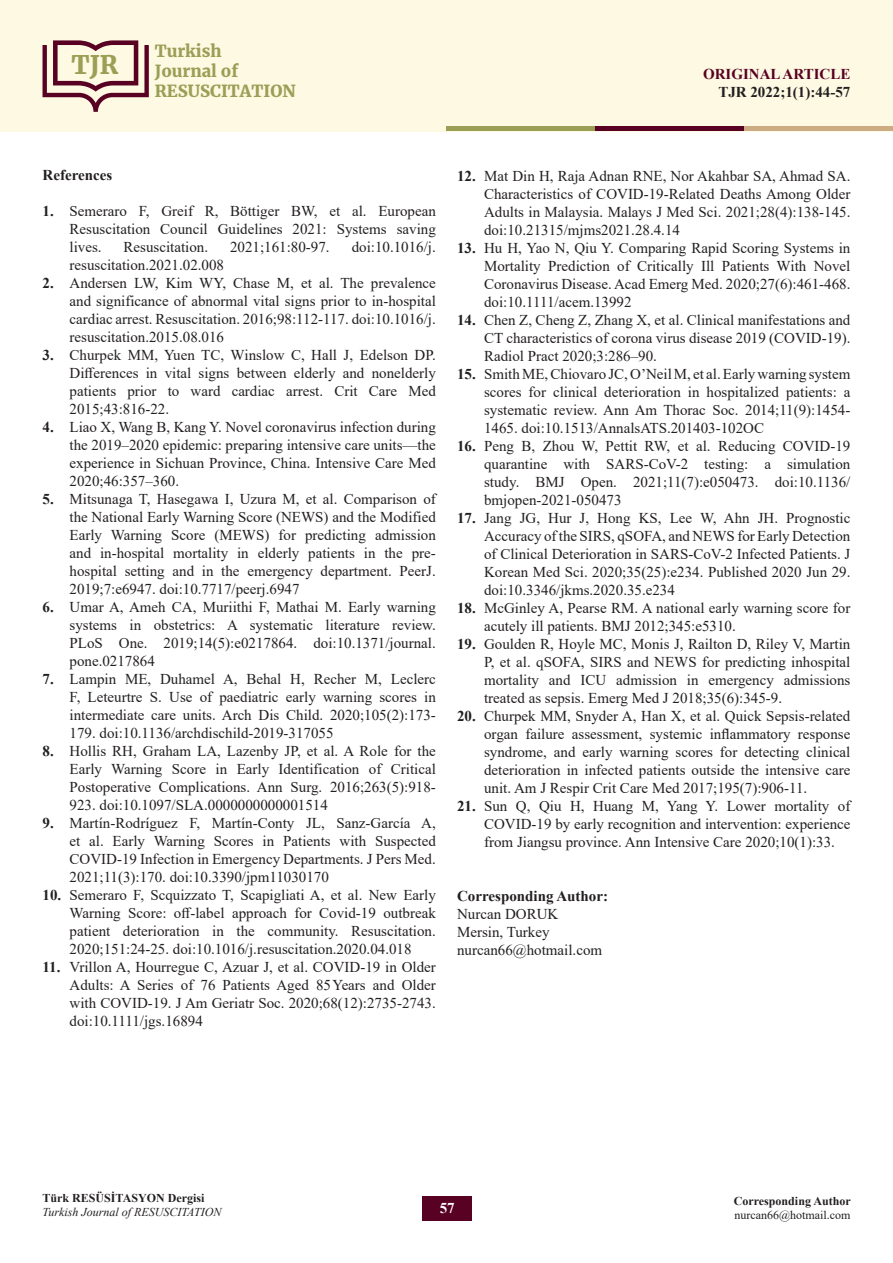
<style>
.page{position:relative;width:893px;height:1263px;background:#fff}
.page>*{position:absolute;margin:0;border:0;box-sizing:border-box;transform-origin:0 0}
.t1{font:900 25.35px "Merriweather";color:#9b9f55}
.t2{font:900 16.5px/19.8px "Merriweather";color:#9b9e55}
.t3{font:15px/18px "Times New Roman";color:#231f20;text-align:justify}
.t4{font:700 15px "Times New Roman";color:#231f20}
.t5{font:700 15px "Times New Roman";color:#580122}
.t6{font:700 15px "Times New Roman";color:#fff}
.t7{font:700 12px "Times New Roman";color:#231f20}
.t8{font:italic 12px "Times New Roman";color:#231f20}
.t9{font:12px "Times New Roman";color:#231f20}
.s1{font-weight:700}
</style>
<div class="page">
<div style="left:0;top:0;width:893px;height:131px;background:#fdf9e2"></div>
<svg style="left:43px;top:40px;width:106px;height:72px"></svg>
<div style="left:446px;top:126px;width:149px;height:5px;background:#9b9f55"></div>
<div style="left:595px;top:126px;width:149px;height:5px;background:#580122"></div>
<div style="left:744px;top:126px;width:149px;height:5px;background:#cdab83"></div>
<div style="left:422px;top:1196px;width:50px;height:24px;background:#580122"></div>
<h1 class="t1" style="left:72px;top:47px;width:48px">TJR</h1>
<p class="t2" style="left:155px;top:41px;width:142px">Turkish<br>Journal of<br>RESUSCITATION</p>
<p class="t5" style="left:703px;top:63px;width:149px">ORIGINAL ARTICLE</p>
<p class="t4" style="left:718px;top:81px;width:134px">TJR 2022;1(1):44-57</p>
<p class="t4" style="left:43px;top:164px;width:71px">References</p>
<p class="t3" style="left:70px;top:202px;width:368px;text-indent:-27px"><span class="s1">1.</span> Semeraro F, Greif R, Böttiger BW, et al. European Resuscitation Council Guidelines 2021: Systems saving lives.</p>
<p class="t3" style="left:124px;top:238px;width:86px">Resuscitation.</p>
<p class="t3" style="left:230px;top:238px;width:101px">2021;161:80-97.</p>
<p class="t3" style="left:352px;top:238px;width:86px">doi:10.1016/j.</p>
<p class="t3" style="left:70px;top:256px;width:156px">resuscitation.2021.02.008</p>
<p class="t3" style="left:70px;top:274px;width:368px;text-indent:-27px"><span class="s1">2.</span> Andersen LW, Kim WY, Chase M, et al. The prevalence and significance of abnormal vital signs prior to in-hospital cardiac arrest. Resuscitation. 2016;98:112-117. doi:10.1016/j. resuscitation.2015.08.016</p>
<p class="t3" style="left:70px;top:346px;width:368px;text-indent:-27px"><span class="s1">3.</span> Churpek MM, Yuen TC, Winslow C, Hall J, Edelson DP.<br>Differences in vital signs between elderly and nonelderly patients prior to ward cardiac arrest. Crit Care Med 2015;43:816-22.</p>
<p class="t3" style="left:70px;top:418px;width:368px;text-indent:-27px"><span class="s1">4.</span> Liao X, Wang B, Kang Y. Novel coronavirus infection during the 2019–2020 epidemic: preparing intensive care units—the experience in Sichuan Province, China. Intensive Care Med 2020;46:357–360.</p>
<p class="t3" style="left:70px;top:490px;width:368px;text-indent:-27px"><span class="s1">5.</span> Mitsunaga T, Hasegawa I, Uzura M, et al. Comparison of the National Early Warning Score (NEWS) and the Modified Early Warning Score (MEWS) for predicting admission and in-hospital mortality in elderly patients in the pre&shy;hospital setting and in the emergency department. PeerJ.<br>2019;7:e6947. doi:10.7717/peerj.6947</p>
<p class="t3" style="left:70px;top:598px;width:368px;text-indent:-27px"><span class="s1">6.</span> Umar A, Ameh CA, Muriithi F, Mathai M. Early warning systems in obstetrics: A systematic literature review.<br>PLoS One. 2019;14(5):e0217864. doi:10.1371/journal. pone.0217864</p>
<p class="t3" style="left:70px;top:670px;width:368px;text-indent:-27px"><span class="s1">7.</span> Lampin ME, Duhamel A, Behal H, Recher M, Leclerc F, Leteurtre S. Use of paediatric early warning scores in intermediate care units. Arch Dis Child. 2020;105(2):173- 179. doi:10.1136/archdischild-2019-317055</p>
<p class="t3" style="left:70px;top:742px;width:368px;text-indent:-27px"><span class="s1">8.</span> Hollis RH, Graham LA, Lazenby JP, et al. A Role for the Early Warning Score in Early Identification of Critical Postoperative Complications. Ann Surg. 2016;263(5):918- 923. doi:10.1097/SLA.0000000000001514</p>
<p class="t3" style="left:70px;top:814px;width:368px;text-indent:-27px"><span class="s1">9.</span> Martín-Rodríguez F, Martín-Conty JL, Sanz-García A, et al. Early Warning Scores in Patients with Suspected COVID-19 Infection in Emergency Departments. J Pers Med.<br>2021;11(3):170. doi:10.3390/jpm11030170</p>
<p class="t3" style="left:70px;top:886px;width:368px;text-indent:-27px"><span class="s1">10.</span> Semeraro F, Scquizzato T, Scapigliati A, et al. New Early Warning Score: off-label approach for Covid-19 outbreak patient deterioration in the community. Resuscitation.<br>2020;151:24-25. doi:10.1016/j.resuscitation.2020.04.018</p>
<p class="t3" style="left:70px;top:958px;width:368px;text-indent:-27px"><span class="s1">11.</span> Vrillon A, Hourregue C, Azuar J, et al. COVID-19 in Older Adults: A Series of 76 Patients Aged 85Years and Older with COVID-19. J Am Geriatr Soc. 2020;68(12):2735-2743. doi:10.1111/jgs.16894</p>
<p class="t3" style="left:484px;top:166px;width:368px;text-indent:-27px"><span class="s1">12.</span> Mat Din H, Raja Adnan RNE, Nor Akahbar SA, Ahmad SA.<br>Characteristics of COVID-19-Related Deaths Among Older Adults in Malaysia. Malays J Med Sci. 2021;28(4):138-145. doi:10.21315/mjms2021.28.4.14</p>
<p class="t3" style="left:484px;top:238px;width:368px;text-indent:-27px"><span class="s1">13.</span> Hu H, Yao N, Qiu Y. Comparing Rapid Scoring Systems in Mortality Prediction of Critically Ill Patients With Novel Coronavirus Disease. Acad Emerg Med. 2020;27(6):461-468. doi:10.1111/acem.13992</p>
<p class="t3" style="left:484px;top:310px;width:368px;text-indent:-27px"><span class="s1">14.</span> Chen Z, Cheng Z, Zhang X, et al. Clinical manifestations and CT characteristics of corona virus disease 2019 (COVID-19).<br>Radiol Pract 2020;3:286–90.</p>
<p class="t3" style="left:484px;top:364px;width:368px;text-indent:-27px"><span class="s1">15.</span> Smith ME, Chiovaro JC, O’Neil M, et al. Early warning system scores for clinical deterioration in hospitalized patients: a systematic review. Ann Am Thorac Soc. 2014;11(9):1454- 1465. doi:10.1513/AnnalsATS.201403-102OC</p>
<p class="t3" style="left:484px;top:436px;width:368px;text-indent:-27px"><span class="s1">16.</span> Peng B, Zhou W, Pettit RW, et al. Reducing COVID-19 quarantine with SARS-CoV-2 testing: a simulation study. BMJ Open. 2021;11(7):e050473. doi:10.1136/ bmjopen-2021-050473</p>
<p class="t3" style="left:484px;top:508px;width:368px;text-indent:-27px"><span class="s1">17.</span> Jang JG, Hur J, Hong KS, Lee W, Ahn JH. Prognostic Accuracy of the SIRS, qSOFA, and NEWS for Early Detection of Clinical Deterioration in SARS-CoV-2 Infected Patients. J Korean Med Sci. 2020;35(25):e234. Published 2020 Jun 29. doi:10.3346/jkms.2020.35.e234</p>
<p class="t3" style="left:484px;top:598px;width:368px;text-indent:-27px"><span class="s1">18.</span> McGinley A, Pearse RM. A national early warning score for acutely ill patients. BMJ 2012;345:e5310.</p>
<p class="t3" style="left:484px;top:634px;width:368px;text-indent:-27px"><span class="s1">19.</span> Goulden R, Hoyle MC, Monis J, Railton D, Riley V, Martin P, et al. qSOFA, SIRS and NEWS for predicting inhospital mortality and ICU admission in emergency admissions treated as sepsis. Emerg Med J 2018;35(6):345-9.</p>
<p class="t3" style="left:484px;top:706px;width:368px;text-indent:-27px"><span class="s1">20.</span> Churpek MM, Snyder A, Han X, et al. Quick Sepsis-related organ failure assessment, systemic inflammatory response syndrome, and early warning scores for detecting clinical deterioration in infected patients outside the intensive care unit. Am J Respir Crit Care Med 2017;195(7):906-11.</p>
<p class="t3" style="left:484px;top:796px;width:368px;text-indent:-27px"><span class="s1">21.</span> Sun Q, Qiu H, Huang M, Yang Y. Lower mortality of COVID-19 by early recognition and intervention: experience from Jiangsu province. Ann Intensive Care 2020;10(1):33.</p>
<p class="t4" style="left:457px;top:885px;width:152px">Corresponding Author:</p>
<p class="t3" style="left:457px;top:904px;width:147px;text-align:left">Nurcan DORUK<br>Mersin, Turkey nurcan66@hotmail.com</p>
<p class="t7" style="left:43px;top:1189px;width:163px">Türk RESÜSİTASYON Dergisi</p>
<p class="t8" style="left:43px;top:1204px;width:181px">Turkish Journal of RESUSCITATION</p>
<p class="t6" style="left:440px;top:1197px;width:16px">57</p>
<p class="t7" style="left:734px;top:1192px;width:118px">Corresponding Author</p>
<p class="t9" style="left:734px;top:1206px;width:118px">nurcan66@hotmail.com</p>
</div>
